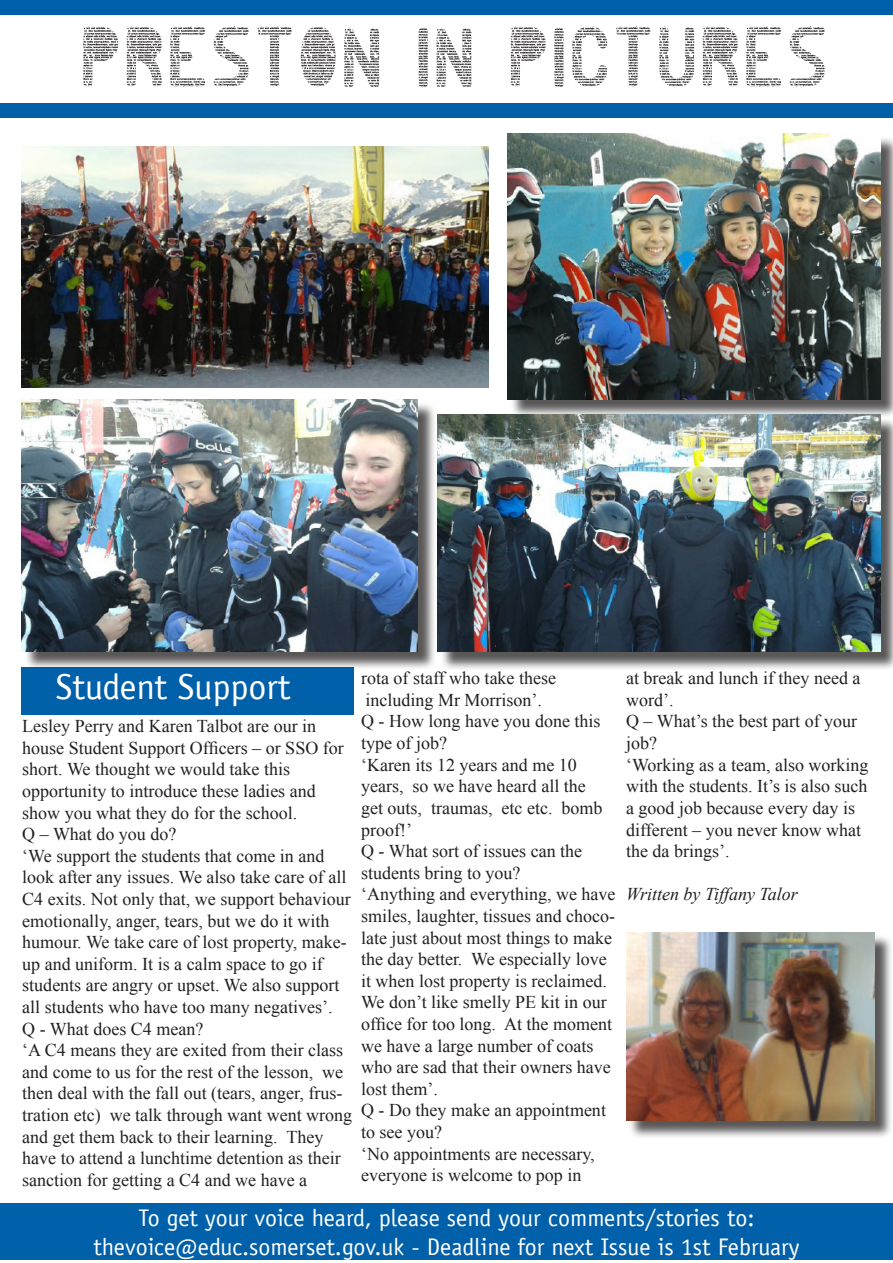
<style>
.page{position:relative;width:893px;height:1263px;background:#fff}
.page>*{position:absolute;margin:0;border:0;box-sizing:border-box;transform-origin:0 0}
.t1{font:52.65px "Newspapersst";color:#231f20}
.t2{font:36px "Officina Sans LT";color:#fff}
.t3{font:24px "Officina Sans LT";color:#fff}
.t4{font:18px/21.6px "Times New Roman";color:#231f20}
.t5{font:italic 18px "Times New Roman";color:#231f20}
</style>
<div class="page">
<div style="left:0;top:103px;width:893px;height:14px;background:#0060a9"></div>
<div style="left:0;top:0;width:893px;height:15px;background:#0060a9"></div>
<div style="left:21px;top:667px;width:333px;height:47px;background:#0060a9"></div>
<div style="left:0;top:1203px;width:893px;height:57px;background:#0060a9"></div>
<div style="left:510px;top:136px;width:383px;height:282px;background:#231f20;opacity:.75"></div>
<img style="left:508px;top:134px;width:373px;height:266px">
<div style="left:440px;top:417px;width:453px;height:253px;background:#231f20;opacity:.75"></div>
<img style="left:438px;top:415px;width:443px;height:237px">
<div style="left:24px;top:402px;width:412px;height:268px;background:#231f20;opacity:.75"></div>
<img style="left:21px;top:400px;width:396px;height:252px">
<img style="left:21px;top:146px;width:467px;height:241px">
<div style="left:628px;top:934px;width:265px;height:205px;background:#231f20;opacity:.75"></div>
<img style="left:626px;top:932px;width:248px;height:188px">
<p class="t1" style="left:79px;top:38px;width:751px">PRESTON IN PICTURES</p>
<p class="t2" style="left:56px;top:666px;width:236px">Student Support</p>
<p class="t4" style="left:22px;top:715px;width:323px">Lesley Perry and Karen Talbot are our in house Student Support Officers – or SSO for short. We thought we would take this</p>
<p class="t4" style="left:22px;top:780px;width:295px">opportunity to introduce these ladies and show you what they do for the school.</p>
<p class="t4" style="left:22px;top:823px;width:156px">Q – What do you do?</p>
<p class="t4" style="left:22px;top:845px;width:330px">‘We support the students that come in and look after any issues. We also take care of all C4 exits. Not only that, we support behaviour emotionally, anger, tears, but we do it with humour. We take care of lost property, make&shy;up and uniform. It is a calm space to go if students are angry or upset. We also support all students who have too many negatives’.</p>
<p class="t4" style="left:22px;top:1017px;width:183px">Q - What does C4 mean?</p>
<p class="t4" style="left:22px;top:1039px;width:331px">‘A C4 means they are exited from their class and come to us for the rest of the lesson, we then deal with the fall out (tears, anger, frus&shy;tration etc) we talk through want went wrong and get them back to their learning. They have to attend a lunchtime detention as their sanction for getting a C4 and we have a</p>
<p class="t4" style="left:361px;top:667px;width:197px">rota of staff who take these</p>
<p class="t4" style="left:365px;top:689px;width:178px">including Mr Morrison’.</p>
<p class="t4" style="left:361px;top:710px;width:241px">Q - How long have you done this type of job?</p>
<p class="t4" style="left:361px;top:753px;width:243px">‘Karen its 12 years and me 10 years, so we have heard all the get outs, traumas, etc etc. bomb proof!’</p>
<p class="t4" style="left:361px;top:840px;width:223px">Q - What sort of issues can the students bring to you?</p>
<p class="t4" style="left:361px;top:883px;width:256px">‘Anything and everything, we have smiles, laughter, tissues and choco&shy;late just about most things to make the day better. We especially love it when lost property is reclaimed.<br>We don’t like smelly PE kit in our office for too long. At the moment we have a large number of coats</p>
<p class="t4" style="left:361px;top:1056px;width:251px">who are sad that their owners have lost them’.</p>
<p class="t4" style="left:361px;top:1099px;width:246px">Q - Do they make an appointment to see you?</p>
<p class="t4" style="left:361px;top:1142px;width:235px">‘No appointments are necessary, everyone is welcome to pop in</p>
<p class="t4" style="left:626px;top:667px;width:236px">at break and lunch if they need a word’.</p>
<p class="t4" style="left:626px;top:710px;width:233px">Q – What’s the best part of your job?</p>
<p class="t4" style="left:626px;top:753px;width:244px">‘Working as a team, also working with the students. It’s is also such a good job because every day is different – you never know what the da brings’.</p>
<p class="t5" style="left:626px;top:882px;width:173px">Written by Tiffany Talor</p>
<p class="t3" style="left:138px;top:1204px;width:618px">To get your voice heard, please send your comments/stories to:</p>
<p class="t3" style="left:93px;top:1233px;width:707px">thevoice@educ.somerset.gov.uk - Deadline for next Issue is 1st February</p>
</div>
